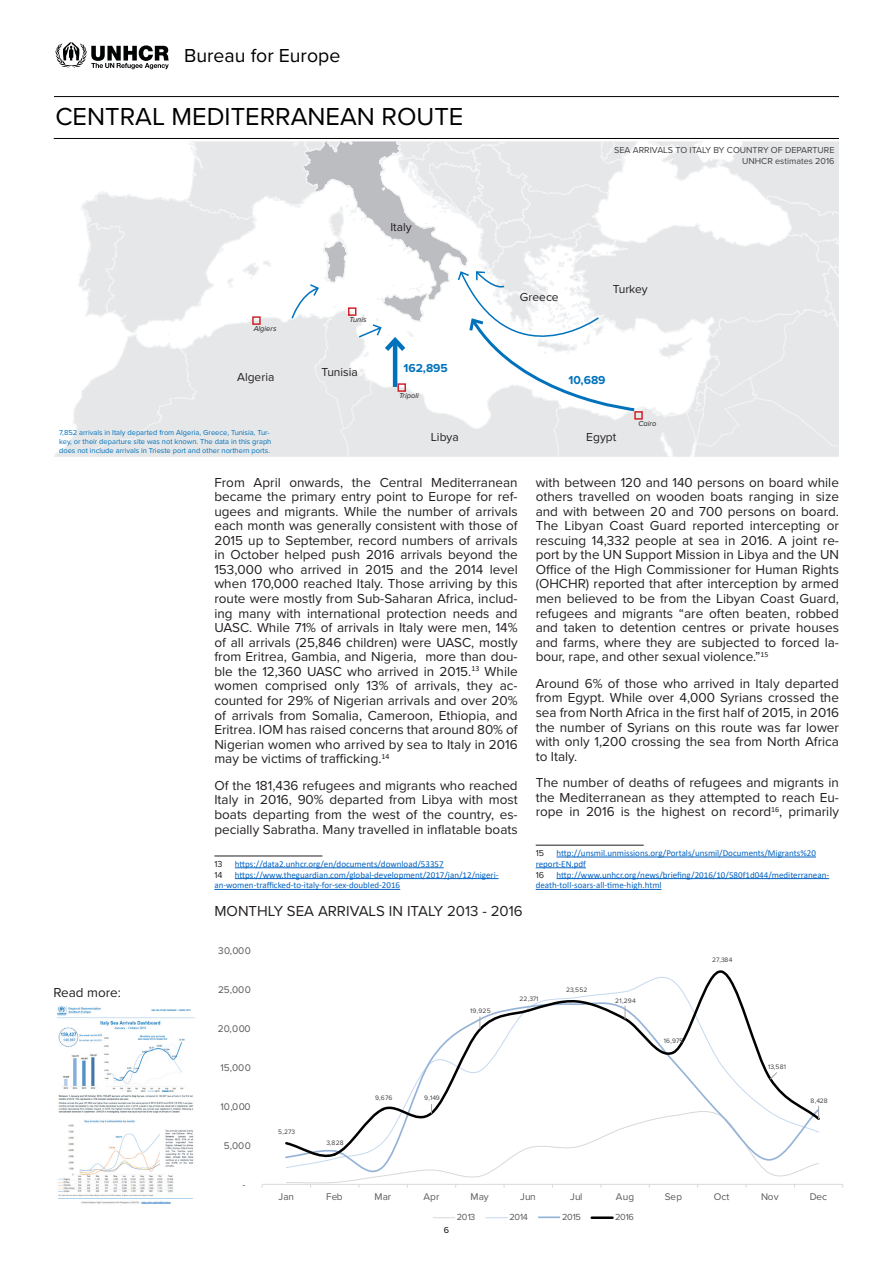
<style>
.page{position:relative;width:893px;height:1263px;background:#fff}
.page>*{position:absolute;margin:0;border:0;box-sizing:border-box;transform-origin:0 0}
.t1{font:25.5px "Proxima Nova";color:#000}
.t2{font:19.5px "Proxima Nova";color:#000}
.t3{font:15px "Proxima Nova";color:#231f20}
.Bread_title{font:13.5px/14.5px "Proxima Nova";color:#231f20;text-align:justify}
.t4{font:12px "Proxima Nova";color:#231f20}
.t5{font:700 12px "Proxima Nova";color:#0072bc}
.t6{font:10.05px "Proxima Nova";letter-spacing:.005em;color:#595959}
.t7{font:9.15px "Proxima Nova";letter-spacing:-.045em;color:#595959}
.Footnote_text{font:9px/10.8px "Calibri";color:#0563c1}
.t8{font:9px "Proxima Nova";color:#424041}
.Footnote_text-2{font:9px "Proxima Nova";color:#231f20}
.t9{font:9px "Proxima Nova";color:#000}
.t10{font:7.5px/9px "Proxima Nova";color:#0072bc}
.t11{font:italic 7.5px "Proxima Nova";color:#231f20}
.t12{font:6.75px "Proxima Nova";letter-spacing:.035em;color:#404040}
</style>
<div class="page">
<hr style="left:54px;top:96px;width:785px;height:1px;background:#000">
<svg style="left:55px;top:42px;width:114px;height:27px"></svg>
<svg style="left:54px;top:141px;width:785px;height:316px"></svg>
<hr style="left:54px;top:138px;width:785px;height:1px;background:#000">
<img style="left:57px;top:1006px;width:138px;height:198px">
<hr style="left:214px;top:855px;width:108px;height:1px;background:#231f20">
<hr style="left:235px;top:867px;width:209px;height:1px;background:#0563c1">
<hr style="left:235px;top:878px;width:264px;height:1px;background:#0563c1">
<hr style="left:214px;top:889px;width:186px;height:1px;background:#0563c1">
<hr style="left:536px;top:845px;width:108px;height:1px;background:#231f20">
<hr style="left:556px;top:857px;width:260px;height:1px;background:#0563c1">
<hr style="left:536px;top:867px;width:50px;height:1px;background:#0563c1">
<hr style="left:556px;top:878px;width:273px;height:1px;background:#0563c1">
<hr style="left:536px;top:889px;width:126px;height:1px;background:#0563c1">
<hr style="left:262px;top:1184px;width:581px;height:1px;background:#d9d9d9">
<svg style="left:405px;top:970px;width:394px;height:134px"></svg>
<svg style="left:479px;top:1016px;width:1px;height:13px"></svg>
<svg style="left:625px;top:1006px;width:1px;height:13px"></svg>
<svg style="left:769px;top:1071px;width:9px;height:9px"></svg>
<svg style="left:285px;top:1104px;width:535px;height:84px"></svg>
<svg style="left:433px;top:1217px;width:22px;height:1px"></svg>
<svg style="left:486px;top:1217px;width:21px;height:1px"></svg>
<hr style="left:539px;top:1216px;width:21px;height:2px;background:#95b3d7">
<hr style="left:592px;top:1216px;width:20px;height:3px;background:#000">
<h2 class="t2" style="left:184px;top:44px;width:158px">Bureau for Europe</h2>
<p class="t1" style="left:55px;top:101px;width:409px">CENTRAL MEDITERRANEAN ROUTE</p>
<p class="t8" style="left:614px;top:145px;width:222px">SEA ARRIVALS TO ITALY BY COUNTRY OF DEPARTURE</p>
<p class="t8" style="left:742px;top:155px;width:94px">UNHCR estimates 2016</p>
<p class="t4" style="left:390px;top:220px;width:23px">Italy</p>
<p class="t11" style="left:254px;top:324px;width:24px">Algiers</p>
<p class="t11" style="left:349px;top:315px;width:19px">Tunis</p>
<p class="t4" style="left:520px;top:290px;width:40px">Greece</p>
<p class="t4" style="left:613px;top:282px;width:36px">Turkey</p>
<p class="t5" style="left:403px;top:361px;width:46px">162,895</p>
<p class="t4" style="left:322px;top:365px;width:38px">Tunisia</p>
<p class="t4" style="left:237px;top:370px;width:39px">Algeria</p>
<p class="t5" style="left:568px;top:373px;width:39px">10,689</p>
<p class="t11" style="left:399px;top:391px;width:21px">Tripoli</p>
<p class="t11" style="left:639px;top:419px;width:19px">Cairo</p>
<p class="t10" style="left:59px;top:428px;width:214px">7,852 arrivals in Italy departed from Algeria, Greece, Tunisia, Tur&shy;key, or their departure site was not known. The data in this graph does not include arrivals in Trieste port and other northern ports.</p>
<p class="t4" style="left:431px;top:430px;width:29px">Libya</p>
<p class="t4" style="left:586px;top:430px;width:32px">Egypt</p>
<p class="Bread_title" style="left:53px;top:985px;width:69px">Read more:</p>
<p class="Bread_title" style="left:214px;top:475px;width:305px">From April onwards, the Central Mediterranean became the primary entry point to Europe for ref&shy;ugees and migrants. While the number of arrivals each month was generally consistent with those of 2015 up to September, record numbers of arrivals in October helped push 2016 arrivals beyond the 153,000 who arrived in 2015 and the 2014 level when 170,000 reached Italy. Those arriving by this route were mostly from Sub-Saharan Africa, includ&shy;ing many with international protection needs and UASC. While 71% of arrivals in Italy were men, 14% of all arrivals (25,846 children) were UASC, mostly from Eritrea, Gambia, and Nigeria, more than dou&shy;ble the 12,360 UASC who arrived in 2015.<sup>13</sup> While women comprised only 13% of arrivals, they ac&shy;counted for 29% of Nigerian arrivals and over 20% of arrivals from Somalia, Cameroon, Ethiopia, and Eritrea. IOM has raised concerns that around 80% of Nigerian women who arrived by sea to Italy in 2016 may be victims of trafficking.<sup>14</sup></p>
<p class="Bread_title" style="left:214px;top:778px;width:305px">Of the 181,436 refugees and migrants who reached Italy in 2016, 90% departed from Libya with most boats departing from the west of the country, es&shy;pecially Sabratha. Many travelled in inflatable boats</p>
<p class="Footnote_text-2" style="left:214px;top:858px;width:10px">13</p>
<p class="Footnote_text" style="left:235px;top:858px;width:210px">https://data2.unhcr.org/en/documents/download/53357</p>
<p class="Footnote_text-2" style="left:214px;top:869px;width:10px">14</p>
<p class="Footnote_text" style="left:214px;top:869px;width:286px;text-indent:21px">https://www.theguardian.com/global-development/2017/jan/12/nigeri&shy;an-women-trafficked-to-italy-for-sex-doubled-2016</p>
<p class="t3" style="left:214px;top:902px;width:310px">MONTHLY SEA ARRIVALS IN ITALY 2013 - 2016</p>
<p class="t6" style="left:218px;top:945px;width:34px">30,000</p>
<p class="Bread_title" style="left:536px;top:475px;width:305px">with between 120 and 140 persons on board while others travelled on wooden boats ranging in size and with between 20 and 700 persons on board.<br>The Libyan Coast Guard reported intercepting or rescuing 14,332 people at sea in 2016. A joint re&shy;port by the UN Support Mission in Libya and the UN Office of the High Commissioner for Human Rights (OHCHR) reported that after interception by armed men believed to be from the Libyan Coast Guard, refugees and migrants “are often beaten, robbed and taken to detention centres or private houses and farms, where they are subjected to forced la&shy;bour, rape, and other sexual violence.”<sup>15</sup></p>
<p class="Bread_title" style="left:536px;top:676px;width:305px">Around 6% of those who arrived in Italy departed from Egypt. While over 4,000 Syrians crossed the sea from North Africa in the first half of 2015, in 2016 the number of Syrians on this route was far lower with only 1,200 crossing the sea from North Africa to Italy.</p>
<p class="Bread_title" style="left:536px;top:776px;width:305px">The number of deaths of refugees and migrants in the Mediterranean as they attempted to reach Eu&shy;rope in 2016 is the highest on record<sup>16</sup>, primarily</p>
<p class="Footnote_text-2" style="left:536px;top:848px;width:10px">15</p>
<p class="Footnote_text" style="left:536px;top:847px;width:282px;text-indent:21px">http://unsmil.unmissions.org/Portals/unsmil/Documents/Migrants%20 report-EN.pdf</p>
<p class="Footnote_text-2" style="left:536px;top:869px;width:10px">16</p>
<p class="Footnote_text" style="left:536px;top:869px;width:295px;text-indent:21px">http://www.unhcr.org/news/briefing/2016/10/580f1d044/mediterranean&shy;death-toll-soars-all-time-high.html</p>
<p class="t12" style="left:712px;top:956px;width:22px">27,384</p>
<p class="t6" style="left:218px;top:984px;width:34px">25,000</p>
<p class="t6" style="left:218px;top:1023px;width:34px">20,000</p>
<p class="t6" style="left:221px;top:1061px;width:32px">15,000</p>
<p class="t6" style="left:220px;top:1100px;width:32px">10,000</p>
<p class="t6" style="left:224px;top:1139px;width:28px">5,000</p>
<p class="t6" style="left:242px;top:1178px;width:5px">-</p>
<p class="t12" style="left:278px;top:1128px;width:19px">5,273</p>
<p class="t12" style="left:327px;top:1139px;width:19px">3,828</p>
<p class="t12" style="left:375px;top:1093px;width:19px">9,676</p>
<p class="t12" style="left:424px;top:1094px;width:17px">9,149</p>
<p class="t12" style="left:470px;top:1007px;width:22px">19,925</p>
<p class="t12" style="left:519px;top:995px;width:20px">22,371</p>
<p class="t12" style="left:566px;top:985px;width:23px">23,552</p>
<p class="t12" style="left:615px;top:996px;width:22px">21,294</p>
<p class="t12" style="left:664px;top:1036px;width:21px">16,975</p>
<p class="t12" style="left:768px;top:1063px;width:20px">13,581</p>
<p class="t12" style="left:810px;top:1096px;width:19px">8,428</p>
<p class="t6" style="left:278px;top:1190px;width:17px">Jan</p>
<p class="t6" style="left:326px;top:1190px;width:18px">Feb</p>
<p class="t6" style="left:375px;top:1190px;width:18px">Mar</p>
<p class="t6" style="left:423px;top:1190px;width:17px">Apr</p>
<p class="t6" style="left:471px;top:1190px;width:20px">May</p>
<p class="t6" style="left:520px;top:1190px;width:17px">Jun</p>
<p class="t6" style="left:570px;top:1190px;width:14px">Jul</p>
<p class="t6" style="left:616px;top:1190px;width:20px">Aug</p>
<p class="t6" style="left:665px;top:1190px;width:19px">Sep</p>
<p class="t6" style="left:714px;top:1190px;width:17px">Oct</p>
<p class="t6" style="left:761px;top:1190px;width:19px">Nov</p>
<p class="t6" style="left:810px;top:1190px;width:19px">Dec</p>
<p class="t7" style="left:457px;top:1212px;width:20px">2013</p>
<p class="t7" style="left:509px;top:1212px;width:20px">2014</p>
<p class="t7" style="left:562px;top:1212px;width:20px">2015</p>
<p class="t7" style="left:615px;top:1212px;width:20px">2016</p>
<p class="t9" style="left:444px;top:1224px;width:7px">6</p>
</div>
